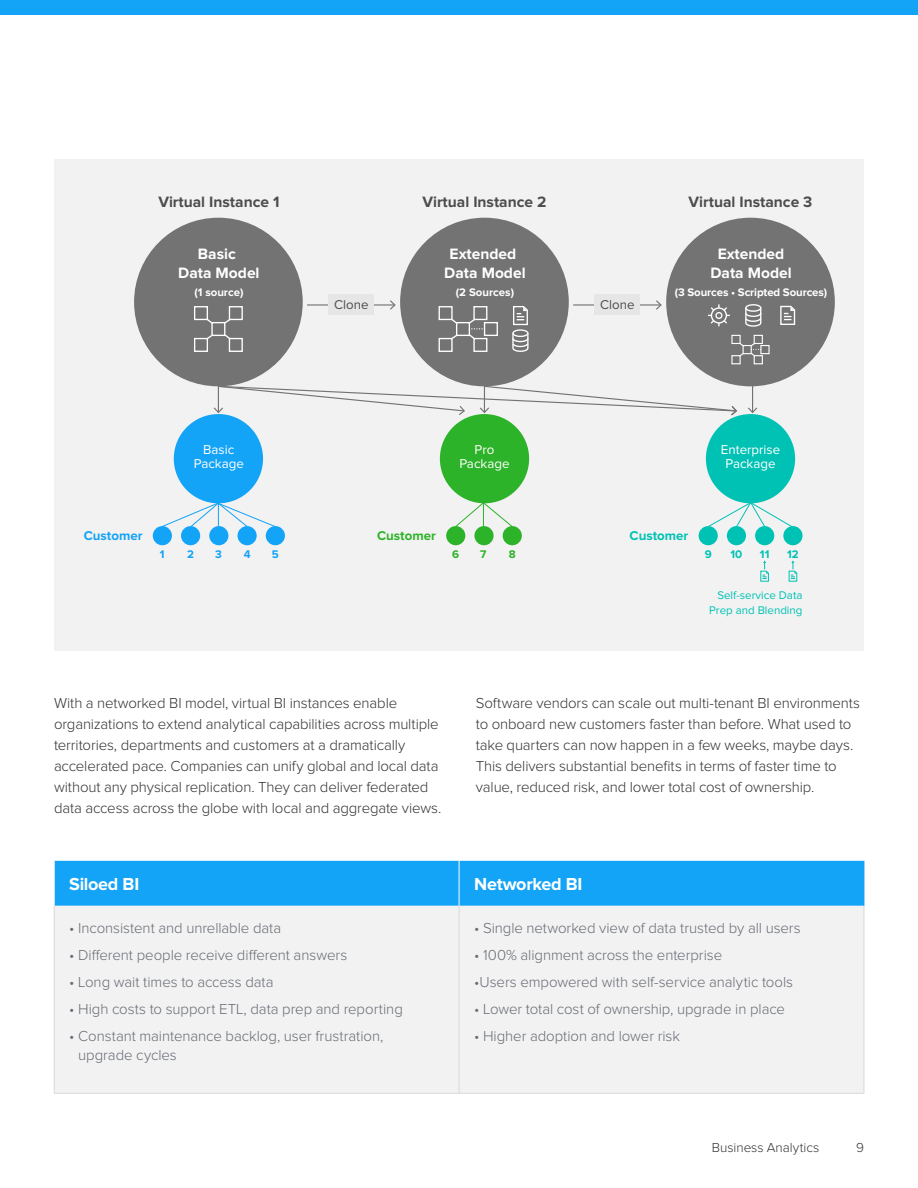
<style>
.page{position:relative;width:918px;height:1188px;background:#fff}
.page>*{position:absolute;margin:0;border:0;box-sizing:border-box;transform-origin:0 0}
.t1{font:700 18px "Proxima Nova";letter-spacing:-.015em;color:#fff}
.t2{font:700 15.6px/18.8px "Proxima Nova";color:#fff;text-align:center}
.t3{font:700 15.6px "Proxima Nova";color:#4d4d4e}
.t4{font:300 15px/21px "Proxima Nova";letter-spacing:-.01em;color:#333}
.t5{font:300 15px/19.5px "Proxima Nova";letter-spacing:-.005em;color:#676b73}
.t6{font:300 13.5px "Proxima Nova";color:#333}
.t7{font:13.35px/14.4px "Proxima Nova";color:#fff;text-align:center}
.t8{font:13.35px "Proxima Nova";color:#4d4d4e}
.t9{font:700 13.35px "Proxima Nova";color:#13a3f7}
.t10{font:700 13.35px "Proxima Nova";color:#2db329}
.t11{font:700 13.35px "Proxima Nova";color:#00c2b4}
.t12{font:11.55px/14.5px "Proxima Nova";color:#00c2b4;text-align:right}
.t13{font:700 11.55px "Proxima Nova";color:#00c2b4}
.t14{font:700 11.55px "Proxima Nova";color:#13a3f7}
.t15{font:700 11.55px "Proxima Nova";color:#2db329}
.t16{font:700 11.4px "Proxima Nova";letter-spacing:-.01em;color:#fff}
</style>
<div class="page">
<div style="left:0;top:0;width:918px;height:14px;background:#13a3f7"></div>
<div style="left:54px;top:159px;width:810px;height:492px;background:#f2f2f2"></div>
<div style="left:134px;top:218px;width:169px;height:168px;background:#737373;border-radius:50%"></div>
<div style="left:211px;top:322px;width:14px;height:14px;border:1px solid #fff"></div>
<div style="left:229px;top:306px;width:14px;height:14px;border:1px solid #fff"></div>
<div style="left:194px;top:306px;width:14px;height:14px;border:1px solid #fff"></div>
<div style="left:229px;top:338px;width:14px;height:14px;border:1px solid #fff"></div>
<div style="left:194px;top:338px;width:14px;height:14px;border:1px solid #fff"></div>
<svg style="left:205px;top:318px;width:9px;height:7px"></svg>
<svg style="left:205px;top:333px;width:9px;height:7px"></svg>
<svg style="left:223px;top:333px;width:9px;height:8px"></svg>
<svg style="left:223px;top:318px;width:9px;height:7px"></svg>
<div style="left:174px;top:414px;width:89px;height:89px;background:#13a3f7;border-radius:50%"></div>
<div style="left:209px;top:526px;width:19px;height:19px;background:#13a3f7;border-radius:50%"></div>
<div style="left:153px;top:526px;width:19px;height:19px;background:#13a3f7;border-radius:50%"></div>
<div style="left:181px;top:526px;width:19px;height:19px;background:#13a3f7;border-radius:50%"></div>
<div style="left:238px;top:526px;width:19px;height:19px;background:#13a3f7;border-radius:50%"></div>
<div style="left:266px;top:526px;width:19px;height:19px;background:#13a3f7;border-radius:50%"></div>
<div style="left:503px;top:526px;width:19px;height:19px;background:#2db329;border-radius:50%"></div>
<div style="left:446px;top:526px;width:19px;height:19px;background:#2db329;border-radius:50%"></div>
<div style="left:474px;top:526px;width:20px;height:19px;background:#2db329;border-radius:50%"></div>
<div style="left:755px;top:526px;width:19px;height:19px;background:#00c2b4;border-radius:50%"></div>
<div style="left:699px;top:526px;width:19px;height:19px;background:#00c2b4;border-radius:50%"></div>
<div style="left:727px;top:526px;width:19px;height:19px;background:#00c2b4;border-radius:50%"></div>
<div style="left:783px;top:526px;width:20px;height:19px;background:#00c2b4;border-radius:50%"></div>
<div style="left:440px;top:414px;width:89px;height:89px;background:#2db329;border-radius:50%"></div>
<div style="left:706px;top:414px;width:89px;height:89px;background:#00c2b4;border-radius:50%"></div>
<div style="left:400px;top:218px;width:169px;height:168px;background:#737373;border-radius:50%"></div>
<div style="left:456px;top:322px;width:14px;height:14px;border:1px solid #fff"></div>
<div style="left:484px;top:322px;width:14px;height:14px;border:1px solid #fff"></div>
<div style="left:473px;top:306px;width:14px;height:14px;border:1px solid #fff"></div>
<div style="left:439px;top:306px;width:14px;height:14px;border:1px solid #fff"></div>
<div style="left:473px;top:338px;width:14px;height:14px;border:1px solid #fff"></div>
<div style="left:439px;top:338px;width:14px;height:14px;border:1px solid #fff"></div>
<svg style="left:450px;top:318px;width:9px;height:7px"></svg>
<svg style="left:450px;top:333px;width:9px;height:7px"></svg>
<svg style="left:468px;top:318px;width:18px;height:23px"></svg>
<svg style="left:512px;top:306px;width:17px;height:46px"></svg>
<div style="left:666px;top:218px;width:169px;height:168px;background:#737373;border-radius:50%"></div>
<div style="left:760px;top:345px;width:10px;height:9px;border:1px solid #fff"></div>
<div style="left:754px;top:335px;width:9px;height:9px;border:1px solid #fff"></div>
<div style="left:731px;top:335px;width:10px;height:9px;border:1px solid #fff"></div>
<div style="left:754px;top:355px;width:9px;height:9px;border:1px solid #fff"></div>
<div style="left:731px;top:355px;width:10px;height:9px;border:1px solid #fff"></div>
<svg style="left:739px;top:342px;width:23px;height:15px"></svg>
<svg style="left:745px;top:304px;width:17px;height:23px"></svg>
<svg style="left:780px;top:305px;width:16px;height:20px"></svg>
<svg style="left:708px;top:304px;width:22px;height:22px"></svg>
<svg style="left:748px;top:386px;width:9px;height:27px"></svg>
<svg style="left:214px;top:383px;width:523px;height:32px"></svg>
<hr style="left:307px;top:304px;width:87px;height:2px;background:#737373">
<svg style="left:390px;top:300px;width:6px;height:10px"></svg>
<div style="left:329px;top:295px;width:45px;height:20px;background:#e6e6e6"></div>
<hr style="left:573px;top:304px;width:88px;height:2px;background:#737373">
<svg style="left:656px;top:300px;width:6px;height:10px"></svg>
<div style="left:595px;top:295px;width:45px;height:20px;background:#e6e6e6"></div>
<svg style="left:707px;top:501px;width:87px;height:27px"></svg>
<svg style="left:455px;top:502px;width:58px;height:26px"></svg>
<svg style="left:161px;top:502px;width:115px;height:26px"></svg>
<svg style="left:760px;top:560px;width:9px;height:22px"></svg>
<svg style="left:788px;top:560px;width:10px;height:22px"></svg>
<div style="left:55px;top:861px;width:809px;height:45px;background:#13a3f7"></div>
<div style="left:55px;top:906px;width:809px;height:187px;background:#f2f2f2"></div>
<hr style="left:459px;top:861px;width:1px;height:45px;background:#fff">
<hr style="left:864px;top:906px;width:1px;height:187px;background:#d9d9d9">
<hr style="left:54px;top:906px;width:1px;height:187px;background:#d9d9d9">
<hr style="left:459px;top:906px;width:1px;height:187px;background:#d9d9d9">
<hr style="left:864px;top:861px;width:1px;height:45px;background:#13a3f7">
<hr style="left:54px;top:1093px;width:405px;height:1px;background:#d9d9d9">
<hr style="left:459px;top:1093px;width:405px;height:1px;background:#d9d9d9">
<p class="t3" style="left:158px;top:194px;width:123px">Virtual Instance 1</p>
<p class="t2" style="left:178px;top:245px;width:83px">Basic<br>Data Model</p>
<p class="t16" style="left:194px;top:287px;width:51px">(1 source)</p>
<p class="t3" style="left:422px;top:194px;width:126px">Virtual Instance 2</p>
<p class="t2" style="left:444px;top:245px;width:83px">Extended<br>Data Model</p>
<p class="t16" style="left:456px;top:287px;width:60px">(2 Sources)</p>
<p class="t8" style="left:334px;top:299px;width:36px">Clone</p>
<p class="t8" style="left:600px;top:299px;width:36px">Clone</p>
<p class="t3" style="left:689px;top:194px;width:125px">Virtual Instance 3</p>
<p class="t2" style="left:710px;top:245px;width:83px">Extended<br>Data Model</p>
<p class="t16" style="left:675px;top:287px;width:154px">(3 Sources • Scripted Sources)</p>
<p class="t7" style="left:194px;top:443px;width:52px">Basic<br>Package</p>
<p class="t7" style="left:459px;top:443px;width:52px">Pro<br>Package</p>
<p class="t7" style="left:721px;top:443px;width:61px">Enterprise<br>Package</p>
<p class="t9" style="left:84px;top:529px;width:60px">Customer</p>
<p class="t10" style="left:377px;top:529px;width:60px">Customer</p>
<p class="t11" style="left:630px;top:529px;width:60px">Customer</p>
<p class="t14" style="left:160px;top:549px;width:6px">1</p>
<p class="t14" style="left:187px;top:549px;width:8px">2</p>
<p class="t14" style="left:215px;top:549px;width:8px">3</p>
<p class="t14" style="left:244px;top:549px;width:8px">4</p>
<p class="t14" style="left:272px;top:549px;width:8px">5</p>
<p class="t15" style="left:452px;top:549px;width:8px">6</p>
<p class="t15" style="left:480px;top:549px;width:8px">7</p>
<p class="t15" style="left:509px;top:549px;width:8px">8</p>
<p class="t13" style="left:705px;top:549px;width:8px">9</p>
<p class="t13" style="left:731px;top:549px;width:13px">10</p>
<p class="t13" style="left:760px;top:549px;width:11px">11</p>
<p class="t13" style="left:787px;top:549px;width:13px">12</p>
<p class="t12" style="left:709px;top:589px;width:95px">Self-service Data<br>Prep and Blending</p>
<p class="t4" style="left:54px;top:693px;width:389px">With a networked BI model, virtual BI instances enable organizations to extend analytical capabilities across multiple territories, departments and customers at a dramatically accelerated pace. Companies can unify global and local data without any physical replication. They can deliver federated data access across the globe with local and aggregate views.</p>
<p class="t4" style="left:476px;top:693px;width:386px">Software vendors can scale out multi-tenant BI environments to onboard new customers faster than before. What used to take quarters can now happen in a few weeks, maybe days.<br>This delivers substantial benefits in terms of faster time to value, reduced risk, and lower total cost of ownership.</p>
<p class="t1" style="left:69px;top:876px;width:72px">Siloed BI</p>
<p class="t1" style="left:474px;top:876px;width:110px">Networked BI</p>
<p class="t5" style="left:69px;top:919px;width:214px">• Inconsistent and unrellable data</p>
<p class="t5" style="left:69px;top:946px;width:280px">• Different people receive different answers</p>
<p class="t5" style="left:69px;top:973px;width:206px">• Long wait times to access data</p>
<p class="t5" style="left:69px;top:1000px;width:335px">• High costs to support ETL, data prep and reporting</p>
<p class="t5" style="left:78px;top:1027px;width:307px;text-indent:-9px">• Constant maintenance backlog, user frustration, upgrade cycles</p>
<p class="t5" style="left:474px;top:919px;width:328px">• Single networked view of data trusted by all users</p>
<p class="t5" style="left:474px;top:946px;width:250px">• 100% alignment across the enterprise</p>
<p class="t5" style="left:474px;top:973px;width:321px">•Users empowered with self-service analytic tools</p>
<p class="t5" style="left:474px;top:1000px;width:313px">• Lower total cost of ownership, upgrade in place</p>
<p class="t5" style="left:474px;top:1027px;width:207px">• Higher adoption and lower risk</p>
<p class="t6" style="left:712px;top:1141px;width:109px">Business Analytics</p>
<p class="t6" style="left:856px;top:1141px;width:9px">9</p>
</div>
